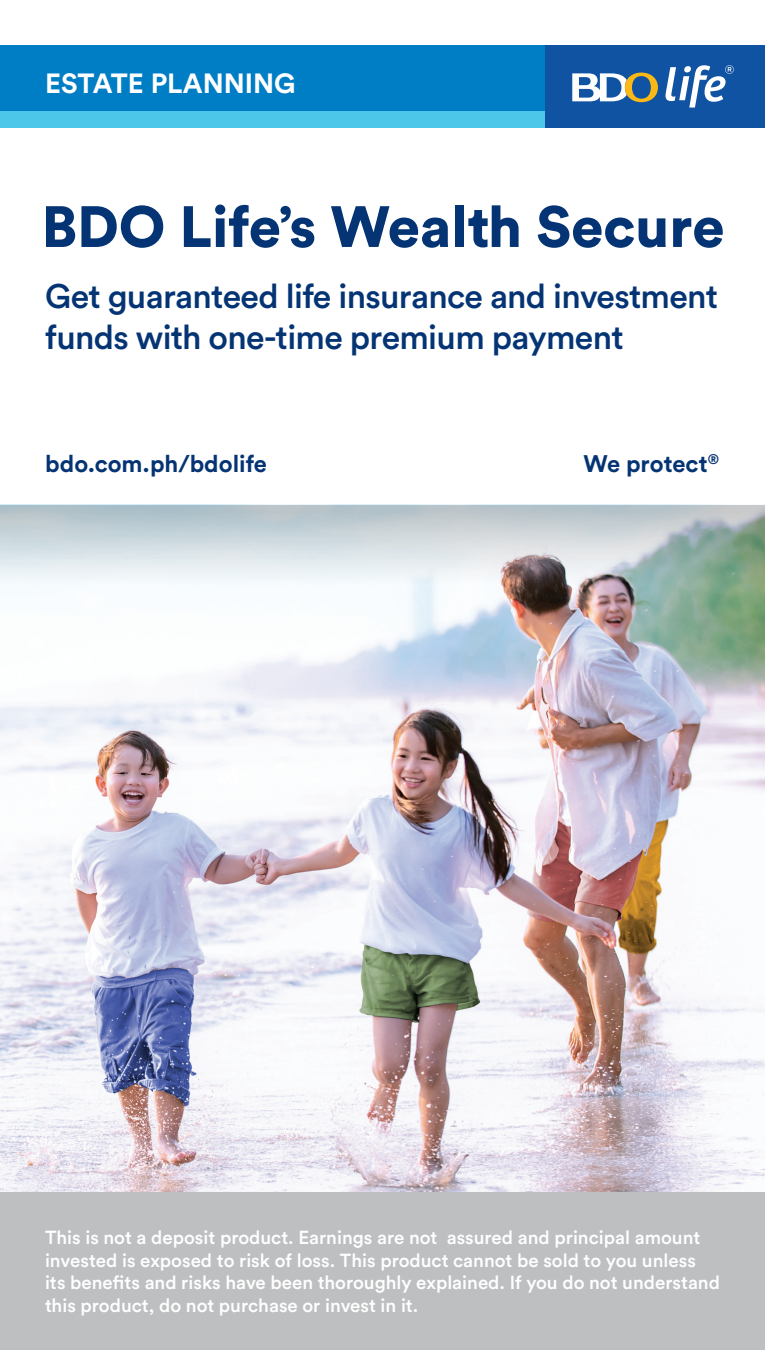
<style>
.page{position:relative;width:765px;height:1350px;background:#fff}
.page>*{position:absolute;margin:0;border:0;box-sizing:border-box;transform-origin:0 0}
.t1{font:900 57.5px "Circular Std";color:#053474}
.t2{font:500 33.75px/40.5px "Circular Std";letter-spacing:-.02em;color:#053474}
.t3{font:700 27.5px "Circular Std";color:#fff}
.t4{font:700 23.75px "Circular Std";color:#053474}
.t5{font:500 18.75px/22.5px "Circular Std";color:#fff}
</style>
<div class="page">
<div style="left:0;top:45px;width:546px;height:83px;background:#007ec5"></div>
<div style="left:0;top:112px;width:546px;height:16px;background:#4dc7e9"></div>
<div style="left:546px;top:45px;width:219px;height:83px;background:#1153a3"></div>
<svg style="left:572px;top:73px;width:86px;height:29px"></svg>
<svg style="left:666px;top:65px;width:68px;height:43px"></svg>
<img style="left:0;top:622px;width:765px;height:571px">
<svg style="left:0;top:505px;width:765px;height:117px"></svg>
<div style="left:0;top:1193px;width:765px;height:157px;background:#bdbfc1"></div>
<h3 class="t3" style="left:45px;top:65px;width:252px">ESTATE PLANNING</h3>
<h1 class="t1" style="left:42px;top:188px;width:684px">BDO Life’s Wealth Secure</h1>
<h2 class="t2" style="left:45px;top:276px;width:674px">Get guaranteed life insurance and investment funds with one-time premium payment</h2>
<p class="t4" style="left:45px;top:448px;width:223px">bdo.com.ph/bdolife</p>
<p class="t4" style="left:584px;top:448px;width:137px">We protect<sup>®</sup></p>
<p class="t5" style="left:45px;top:1226px;width:677px">This is not a deposit product. Earnings are not assured and principal amount invested is exposed to risk of loss. This product cannot be sold to you unless its benefits and risks have been thoroughly explained. If you do not understand this product, do not purchase or invest in it.</p>
</div>
